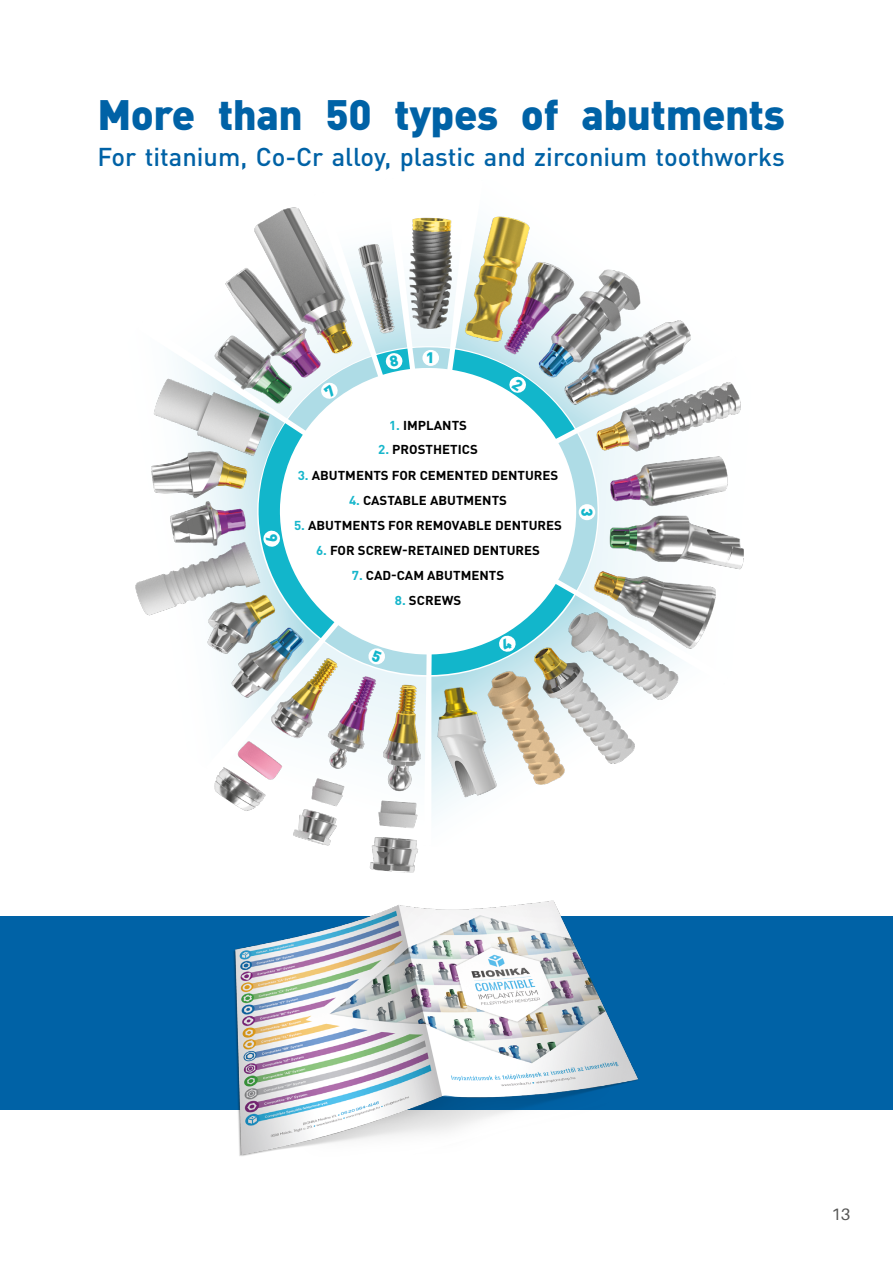
<style>
.page{position:relative;width:893px;height:1263px;background:#fff}
.page>*{position:absolute;margin:0;border:0;box-sizing:border-box;transform-origin:0 0}
.t1{font:900 42px "DIN Pro";letter-spacing:-.01em;color:#0062a6}
.t2{font:500 25.5px "DIN Pro";color:#0062a6}
.t3{font:16.5px "Aileron";color:#575756}
.t4{font:700 12.75px "DIN Pro";color:#000}
.s1{color:#16b6cb}
</style>
<div class="page">
<img style="left:135px;top:269px;width:609px;height:602px">
<div style="left:0;top:916px;width:893px;height:194px;background:#0062a6"></div>
<img style="left:233px;top:871px;width:405px;height:285px">
<svg style="left:215px;top:207px;width:383px;height:640px"></svg>
<h1 class="t1" style="left:97px;top:86px;width:689px">More than 50 types of abutments</h1>
<h2 class="t2" style="left:97px;top:139px;width:689px">For titanium, Co-Cr alloy, plastic and zirconium toothworks</h2>
<p class="t4" style="left:389px;top:416px;width:79px"><span class="s1">1.</span> IMPLANTS</p>
<p class="t4" style="left:378px;top:441px;width:101px"><span class="s1">2.</span> PROSTHETICS</p>
<p class="t4" style="left:298px;top:467px;width:262px"><span class="s1">3.</span> ABUTMENTS FOR CEMENTED DENTURES</p>
<p class="t4" style="left:349px;top:492px;width:160px"><span class="s1">4.</span> CASTABLE ABUTMENTS</p>
<p class="t4" style="left:294px;top:517px;width:269px"><span class="s1">5.</span> ABUTMENTS FOR REMOVABLE DENTURES</p>
<p class="t4" style="left:316px;top:542px;width:226px"><span class="s1">6.</span> FOR SCREW-RETAINED DENTURES</p>
<p class="t4" style="left:352px;top:567px;width:154px"><span class="s1">7.</span> CAD-CAM ABUTMENTS</p>
<p class="t4" style="left:395px;top:592px;width:68px"><span class="s1">8.</span> SCREWS</p>
<p class="t3" style="left:831px;top:1205px;width:21px">13</p>
</div>
